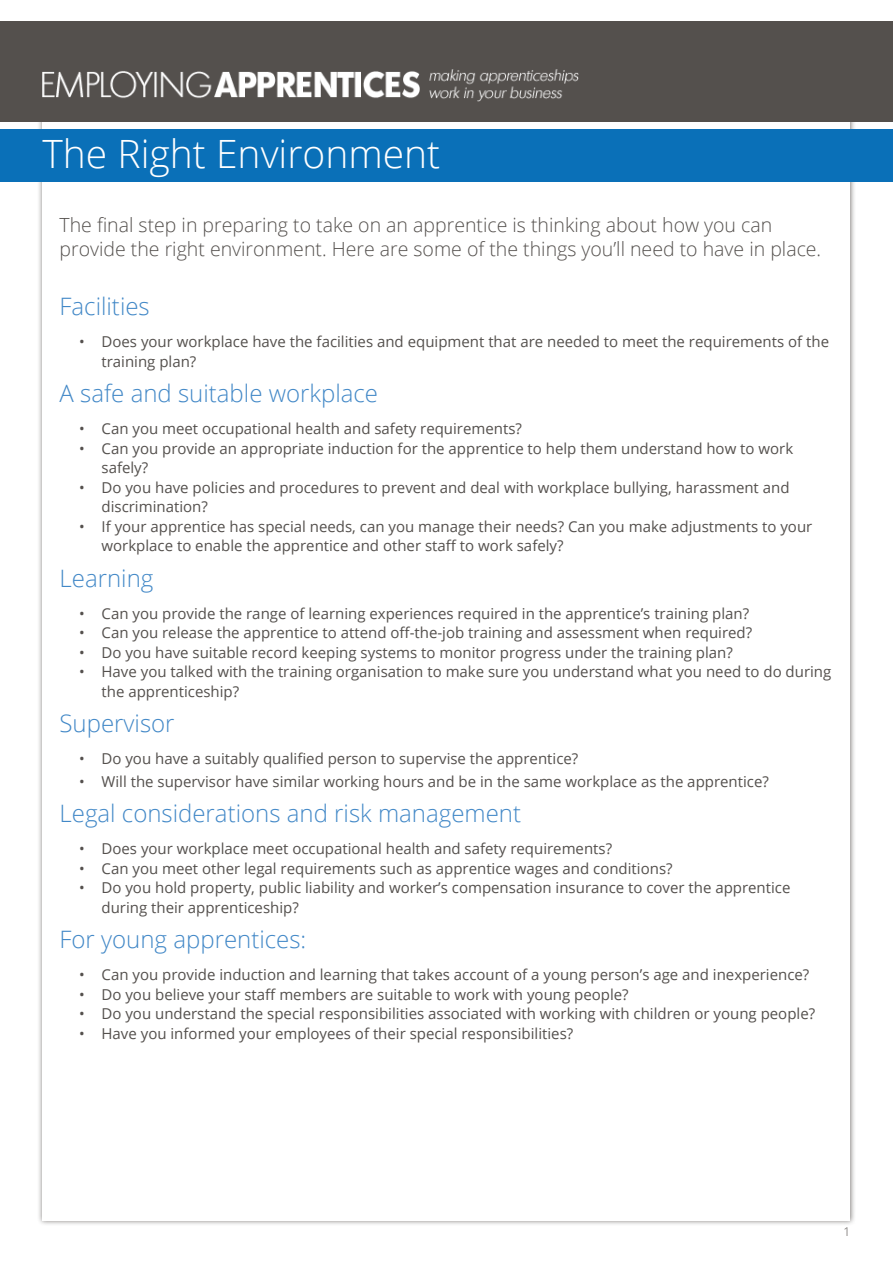
<style>
.page{position:relative;width:893px;height:1263px;background:#fff}
.page>*{position:absolute;margin:0;border:0;box-sizing:border-box;transform-origin:0 0}
.t1{font:300 39px "Open Sans";color:#fff}
.t2{font:300 24px "Open Sans";color:#4288c7}
.t3{font:300 19.5px/24px "Open Sans";color:#54504d}
.t4{font:15px/19.5px "Open Sans";color:#54504d}
.t5{font:300 12px "Open Sans";color:#54504d}
</style>
<div class="page">
<div style="left:0;top:21px;width:893px;height:101px;background:#54504d"></div>
<img style="left:42px;top:70px;width:536px;height:31px">
<div style="left:0;top:129px;width:893px;height:52px;background:#0a70b8"></div>
<h1 class="t1" style="left:43px;top:127px;width:399px">The Right Environment</h1>
<h3 class="t3" style="left:60px;top:212px;width:763px">The final step in preparing to take on an apprentice is thinking about how you can provide the right environment. Here are some of the things you’ll need to have in place.</h3>
<h2 class="t2" style="left:60px;top:290px;width:92px">Facilities</h2>
<p class="t4" style="left:102px;top:332px;width:729px;text-indent:-22px">• Does your workplace have the facilities and equipment that are needed to meet the requirements of the training plan?</p>
<h2 class="t2" style="left:60px;top:377px;width:320px">A safe and suitable workplace</h2>
<p class="t4" style="left:79px;top:419px;width:444px">• Can you meet occupational health and safety requirements?</p>
<p class="t4" style="left:102px;top:438px;width:693px;text-indent:-22px">• Can you provide an appropriate induction for the apprentice to help them understand how to work safely?</p>
<p class="t4" style="left:102px;top:477px;width:690px;text-indent:-22px">• Do you have policies and procedures to prevent and deal with workplace bullying, harassment and discrimination?</p>
<p class="t4" style="left:102px;top:516px;width:712px;text-indent:-22px">• If your apprentice has special needs, can you manage their needs? Can you make adjustments to your workplace to enable the apprentice and other staff to work safely?</p>
<h2 class="t2" style="left:60px;top:561px;width:95px">Learning</h2>
<p class="t4" style="left:79px;top:603px;width:672px">• Can you provide the range of learning experiences required in the apprentice’s training plan?</p>
<p class="t4" style="left:79px;top:623px;width:675px">• Can you release the apprentice to attend off-the-job training and assessment when required?</p>
<p class="t4" style="left:79px;top:642px;width:655px">• Do you have suitable record keeping systems to monitor progress under the training plan?</p>
<p class="t4" style="left:102px;top:662px;width:731px;text-indent:-22px">• Have you talked with the training organisation to make sure you understand what you need to do during the apprenticeship?</p>
<h2 class="t2" style="left:60px;top:707px;width:117px">Supervisor</h2>
<p class="t4" style="left:79px;top:749px;width:501px">• Do you have a suitably qualified person to supervise the apprentice?</p>
<p class="t4" style="left:79px;top:771px;width:691px">• Will the supervisor have similar working hours and be in the same workplace as the apprentice?</p>
<h2 class="t2" style="left:60px;top:797px;width:463px">Legal considerations and risk management</h2>
<p class="t4" style="left:79px;top:839px;width:535px">• Does your workplace meet occupational health and safety requirements?</p>
<p class="t4" style="left:79px;top:858px;width:595px">• Can you meet other legal requirements such as apprentice wages and conditions?</p>
<p class="t4" style="left:102px;top:878px;width:690px;text-indent:-23px">• Do you hold property, public liability and worker’s compensation insurance to cover the apprentice during their apprenticeship?</p>
<h2 class="t2" style="left:60px;top:923px;width:248px">For young apprentices:</h2>
<p class="t4" style="left:79px;top:965px;width:732px">• Can you provide induction and learning that takes account of a young person’s age and inexperience?</p>
<p class="t4" style="left:79px;top:984px;width:551px">• Do you believe your staff members are suitable to work with young people?</p>
<p class="t4" style="left:79px;top:1004px;width:738px">• Do you understand the special responsibilities associated with working with children or young people?</p>
<p class="t4" style="left:79px;top:1023px;width:496px">• Have you informed your employees of their special responsibilities?</p>
<p class="t5" style="left:844px;top:1223px;width:8px">1</p>
</div>
